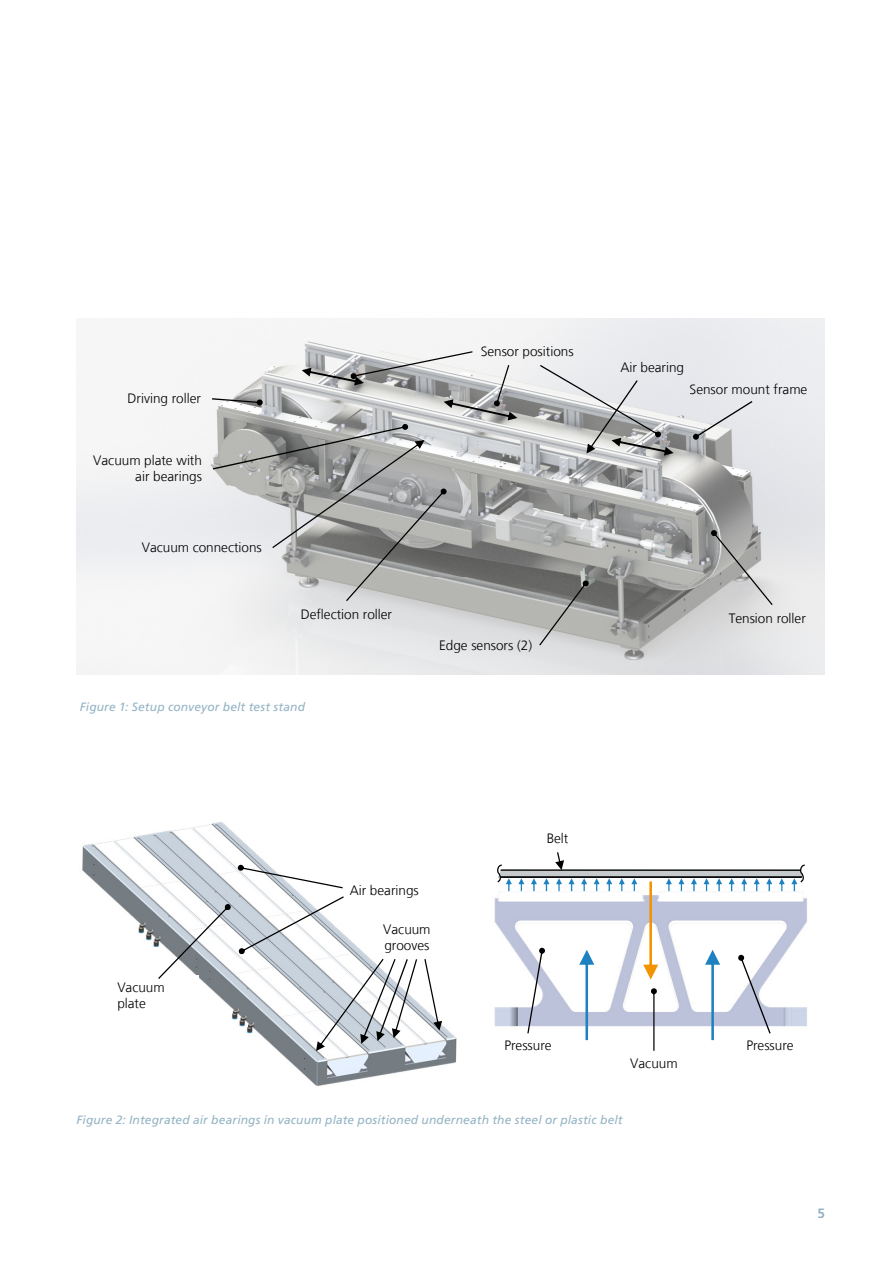
<style>
.page{position:relative;width:893px;height:1263px;background:#fff}
.page>*{position:absolute;margin:0;border:0;box-sizing:border-box;transform-origin:0 0}
.t1{font:300 13.5px/16.2px "Frutiger LT Com 45";color:#000}
.t2{font:700 13.5px "Frutiger LT Com";color:#93b3c3}
.Bildtext_Marginal_8{font:italic 12px "Frutiger LT Com";letter-spacing:.015em;color:#93b3c3}
</style>
<div class="page">
<img style="left:77px;top:318px;width:748px;height:356px">
<svg style="left:693px;top:401px;width:59px;height:39px"></svg>
<svg style="left:711px;top:530px;width:62px;height:75px"></svg>
<svg style="left:539px;top:580px;width:50px;height:65px"></svg>
<svg style="left:212px;top:351px;width:305px;height:250px"></svg>
<svg style="left:540px;top:365px;width:134px;height:91px"></svg>
<img style="left:82px;top:822px;width:375px;height:264px">
<img style="left:494px;top:883px;width:313px;height:151px">
<div style="left:460px;top:1033px;width:135px;height:26px;background:#fff"></div>
<div style="left:371px;top:916px;width:72px;height:42px;background:#fff"></div>
<div style="left:113px;top:975px;width:86px;height:41px;background:#fff"></div>
<div style="left:345px;top:878px;width:86px;height:25px;background:#fff"></div>
<svg style="left:158px;top:904px;width:73px;height:75px"></svg>
<svg style="left:238px;top:865px;width:105px;height:23px"></svg>
<svg style="left:239px;top:896px;width:178px;height:155px"></svg>
<svg style="left:424px;top:959px;width:18px;height:71px"></svg>
<div style="left:499px;top:869px;width:303px;height:8px;background:#c7cacc"></div>
<svg style="left:738px;top:955px;width:33px;height:78px"></svg>
<svg style="left:651px;top:988px;width:6px;height:63px"></svg>
<svg style="left:666px;top:878px;width:6px;height:13px"></svg>
<svg style="left:678px;top:878px;width:6px;height:13px"></svg>
<svg style="left:691px;top:878px;width:6px;height:13px"></svg>
<svg style="left:716px;top:878px;width:6px;height:13px"></svg>
<svg style="left:741px;top:878px;width:6px;height:13px"></svg>
<svg style="left:766px;top:878px;width:6px;height:13px"></svg>
<svg style="left:729px;top:878px;width:6px;height:13px"></svg>
<svg style="left:754px;top:878px;width:6px;height:13px"></svg>
<svg style="left:779px;top:878px;width:6px;height:13px"></svg>
<svg style="left:704px;top:878px;width:5px;height:13px"></svg>
<svg style="left:518px;top:878px;width:6px;height:13px"></svg>
<svg style="left:531px;top:878px;width:6px;height:13px"></svg>
<svg style="left:556px;top:878px;width:6px;height:13px"></svg>
<svg style="left:581px;top:878px;width:6px;height:13px"></svg>
<svg style="left:606px;top:878px;width:6px;height:13px"></svg>
<svg style="left:631px;top:878px;width:6px;height:13px"></svg>
<svg style="left:569px;top:878px;width:6px;height:13px"></svg>
<svg style="left:594px;top:878px;width:6px;height:13px"></svg>
<svg style="left:619px;top:878px;width:6px;height:13px"></svg>
<svg style="left:543px;top:878px;width:6px;height:13px"></svg>
<svg style="left:643px;top:881px;width:15px;height:98px"></svg>
<svg style="left:555px;top:852px;width:9px;height:17px"></svg>
<hr style="left:499px;top:869px;width:303px;height:2px;background:#000">
<hr style="left:499px;top:876px;width:303px;height:2px;background:#000">
<svg style="left:705px;top:950px;width:15px;height:90px"></svg>
<svg style="left:579px;top:950px;width:15px;height:90px"></svg>
<svg style="left:527px;top:948px;width:18px;height:85px"></svg>
<svg style="left:791px;top:864px;width:15px;height:27px"></svg>
<svg style="left:496px;top:864px;width:16px;height:27px"></svg>
<p class="t1" style="left:128px;top:391px;width:75px">Driving roller</p>
<p class="t1" style="left:93px;top:452px;width:110px;text-align:right">Vacuum plate with air bearings</p>
<p class="t1" style="left:142px;top:539px;width:122px">Vacuum connections</p>
<p class="t1" style="left:481px;top:343px;width:94px">Sensor positions</p>
<p class="t1" style="left:620px;top:359px;width:65px">Air bearing</p>
<p class="t1" style="left:690px;top:381px;width:119px">Sensor mount frame</p>
<p class="t1" style="left:301px;top:606px;width:93px">Deflection roller</p>
<p class="t1" style="left:729px;top:610px;width:79px">Tension roller</p>
<p class="t1" style="left:439px;top:637px;width:94px">Edge sensors (2)</p>
<p class="Bildtext_Marginal_8" style="left:80px;top:700px;width:227px">Figure 1: Setup conveyor belt test stand</p>
<p class="t1" style="left:117px;top:979px;width:49px">Vacuum plate</p>
<p class="t1" style="left:350px;top:883px;width:71px">Air bearings</p>
<p class="t1" style="left:383px;top:921px;width:49px">Vacuum grooves</p>
<p class="t1" style="left:547px;top:831px;width:23px">Belt</p>
<p class="t1" style="left:504px;top:1037px;width:49px">Pressure</p>
<p class="t1" style="left:630px;top:1055px;width:49px">Vacuum</p>
<p class="Bildtext_Marginal_8" style="left:77px;top:1113px;width:548px">Figure 2: Integrated air bearings in vacuum plate positioned underneath the steel or plastic belt</p>
<p class="t1" style="left:746px;top:1037px;width:49px">Pressure</p>
<p class="t2" style="left:817px;top:1205px;width:9px">5</p>
</div>
